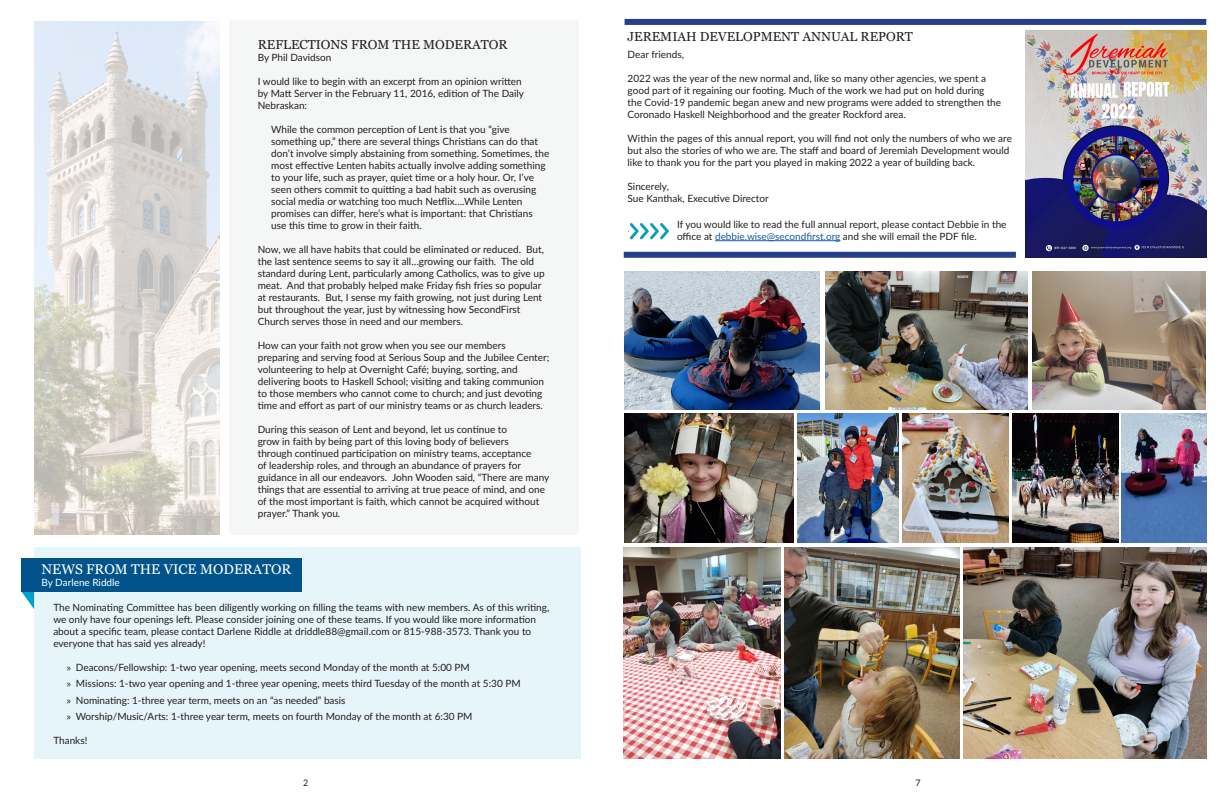
<style>
.page{position:relative;width:1224px;height:792px;background:#fff}
.page>*{position:absolute;margin:0;border:0;box-sizing:border-box;transform-origin:0 0}
.t1{font:14px "Georgia";color:#fff}
.body{font:13px "Georgia";color:#231f20}
.body-2{font:10px/12px "Lato";color:#231f20}
.t2{font:10px "Lato";color:#fff}
.date{font:9px "Lato";color:#231f20}
.s1{font-family:"Myriad Pro"}
.s2{color:#175d9e}
</style>
<div class="page">
<div style="left:229px;top:20px;width:350px;height:515px;background:#f5f6f6"></div>
<hr style="left:715px;top:240px;width:125px;height:1px;background:#175d9e">
<svg style="left:21px;top:591px;width:13px;height:18px"></svg>
<div style="left:34px;top:547px;width:546px;height:211px;background:#e6f5f9"></div>
<div style="left:21px;top:558px;width:281px;height:33px;background:#00548b"></div>
<img style="left:1025px;top:31px;width:181px;height:227px">
<div style="left:624px;top:252px;width:392px;height:6px;background:#253f8e"></div>
<img style="left:629px;top:223px;width:40px;height:17px">
<div style="left:625px;top:19px;width:581px;height:6px;background:#253f8e"></div>
<img style="left:785px;top:547px;width:174px;height:211px">
<img style="left:624px;top:547px;width:156px;height:211px">
<img style="left:963px;top:547px;width:243px;height:211px">
<img style="left:825px;top:272px;width:202px;height:137px">
<img style="left:34px;top:22px;width:186px;height:513px">
<img style="left:1032px;top:272px;width:174px;height:137px">
<img style="left:625px;top:272px;width:195px;height:137px">
<img style="left:797px;top:414px;width:102px;height:129px">
<img style="left:624px;top:414px;width:169px;height:129px">
<img style="left:903px;top:414px;width:106px;height:129px">
<img style="left:1013px;top:414px;width:106px;height:129px">
<img style="left:1122px;top:414px;width:84px;height:129px">
<p class="body" style="left:258px;top:35px;width:251px">REFLECTIONS FROM THE MODERATOR</p>
<p class="body-2" style="left:258px;top:51px;width:75px">By Phil Davidson</p>
<p class="body-2" style="left:258px;top:75px;width:268px">I would like to begin with an excerpt from an opinion written by Matt Server in the February 11, 2016, edition of The Daily<br>Nebraskan:</p>
<p class="body-2" style="left:271px;top:123px;width:280px">While the common perception of Lent is that you “give something up,” there are several things Christians can do that don’t involve simply abstaining from something. Sometimes, the most effective Lenten habits actually involve adding something to your life, such as prayer, quiet time or a holy hour. Or, I’ve seen others commit to quitting a bad habit such as overusing social media or watching too much Netflix….While Lenten promises can differ, here’s what is important: that Christians use this time to grow in their faith.</p>
<p class="body-2" style="left:258px;top:243px;width:288px">Now, we all have habits that could be eliminated or reduced. But, the last sentence seems to say it all…growing our faith. The old standard during Lent, particularly among Catholics, was to give up meat. And that probably helped make Friday fish fries so popular at restaurants. But, I sense my faith growing, not just during Lent but throughout the year, just by witnessing how SecondFirst Church serves those in need and our members.</p>
<p class="body-2" style="left:258px;top:339px;width:293px">How can your faith not grow when you see our members preparing and serving food at Serious Soup and the Jubilee Center; volunteering to help at Overnight Café; buying, sorting, and delivering boots to Haskell School; visiting and taking communion to those members who cannot come to church; and just devoting time and effort as part of our ministry teams or as church leaders.</p>
<p class="body-2" style="left:258px;top:423px;width:293px">During this season of Lent and beyond, let us continue to<br>grow in faith by being part of this loving body of believers<br>through continued participation on ministry teams, acceptance<br>of leadership roles, and through an abundance of prayers for guidance in all our endeavors. John Wooden said, “There are many things that are essential to arriving at true peace of mind, and one of the most important is faith, which cannot be acquired without prayer.” Thank you.</p>
<p class="t1" style="left:41px;top:558px;width:251px">NEWS FROM THE VICE MODERATOR</p>
<p class="t2" style="left:41px;top:575px;width:80px">By Darlene Riddle</p>
<p class="body-2" style="left:53px;top:601px;width:497px">The Nominating Committee has been diligently working on filling the teams with new members. As of this writing, we only have four openings left. Please consider joining one of these teams. If you would like more information about a specific team, please contact Darlene Riddle at driddle88@gmail.com or 815-988-3573. Thank you to everyone that has said yes already!</p>
<p class="body-2" style="left:67px;top:661px;width:405px"><span class="s1">»</span> Deacons/Fellowship: 1-two year opening, meets second Monday of the month at 5:00 PM</p>
<p class="body-2" style="left:67px;top:677px;width:455px"><span class="s1">»</span> Missions: 1-two year opening and 1-three year opening, meets third Tuesday of the month at 5:30 PM</p>
<p class="body-2" style="left:67px;top:694px;width:280px"><span class="s1">»</span> Nominating: 1-three year term, meets on an “as needed” basis</p>
<p class="body-2" style="left:67px;top:710px;width:407px"><span class="s1">»</span> Worship/Music/Arts: 1-three year term, meets on fourth Monday of the month at 6:30 PM</p>
<p class="body-2" style="left:53px;top:734px;width:36px">Thanks!</p>
<p class="date" style="left:303px;top:777px;width:7px">2</p>
<p class="body" style="left:627px;top:27px;width:287px">JEREMIAH DEVELOPMENT ANNUAL REPORT</p>
<p class="body-2" style="left:628px;top:48px;width:58px">Dear friends,</p>
<p class="body-2" style="left:628px;top:72px;width:375px">2022 was the year of the new normal and, like so many other agencies, we spent a good part of it regaining our footing. Much of the work we had put on hold during the Covid-19 pandemic began anew and new programs were added to strengthen the Coronado Haskell Neighborhood and the greater Rockford area.</p>
<p class="body-2" style="left:628px;top:132px;width:386px">Within the pages of this annual report, you will find not only the numbers of who we are but also the stories of who we are. The staff and board of Jeremiah Development would like to thank you for the part you played in making 2022 a year of building back.</p>
<p class="body-2" style="left:628px;top:180px;width:43px">Sincerely,</p>
<p class="body-2" style="left:628px;top:192px;width:143px">Sue Kanthak, Executive Director</p>
<p class="body-2" style="left:677px;top:218px;width:331px">If you would like to read the full annual report, please contact Debbie in the office at <span class="s2">debbie.wise@secondfirst.org</span> and she will email the PDF file.</p>
<p class="date" style="left:915px;top:777px;width:7px">7</p>
</div>
